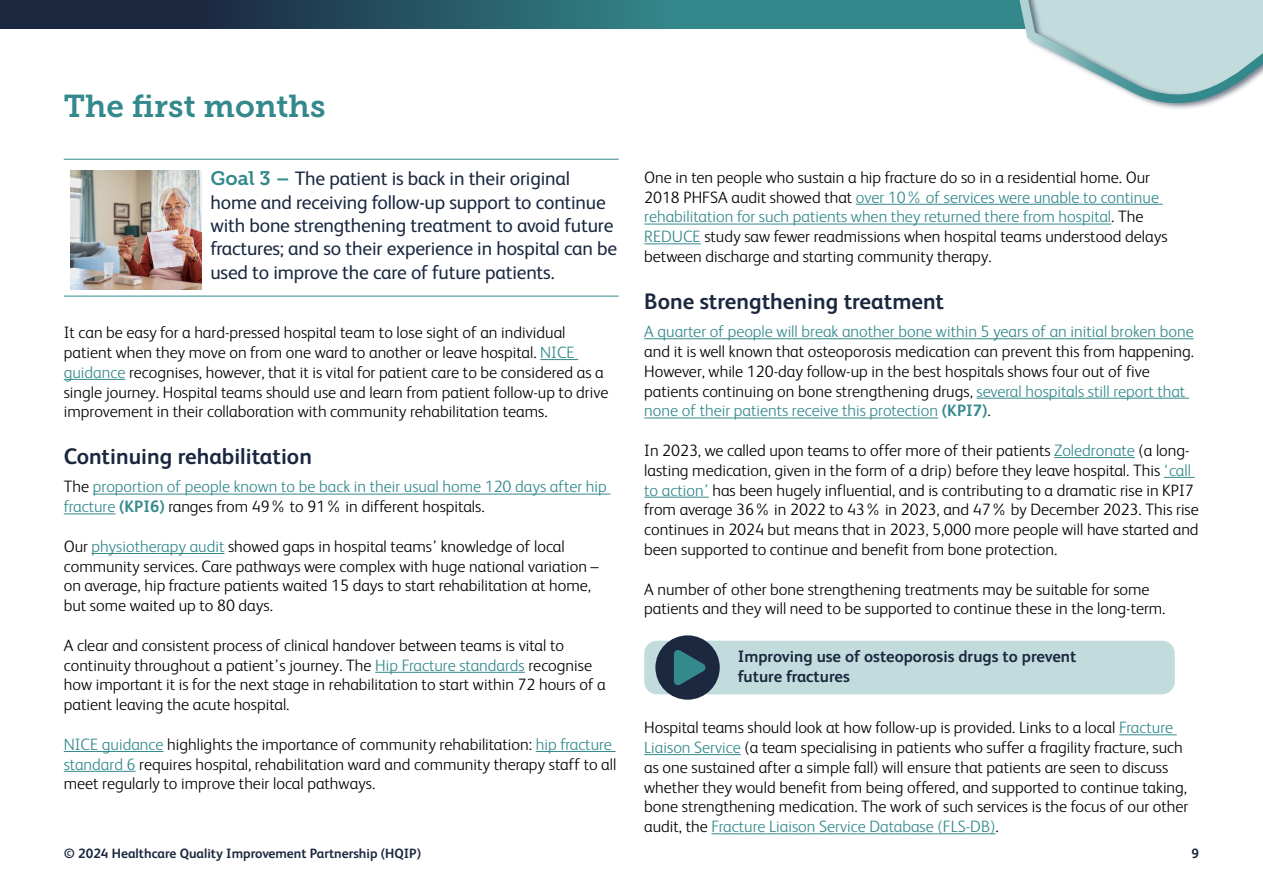
<style>
.page{position:relative;width:1263px;height:893px;background:#fff}
.page>*{position:absolute;margin:0;border:0;box-sizing:border-box;transform-origin:0 0}
.t1{font:31.5px "Museo Slab 700";color:#34898c}
.t2{font:700 22.5px "FS Albert";color:#1b2840}
.t3{font:19.5px/23.4px "FS Albert";letter-spacing:-.01em;color:#1b2840}
.t4{font:300 16.5px/19.8px "FS Albert";color:#000}
.t5{font:300 16.5px/19.8px "FS Albert";color:#34898c}
.t6{font:700 16.5px/19.8px "FS Albert";color:#1b2840}
.t7{font:700 13.5px "FS Albert";color:#1b2840}
.s1{font-family:"Museo Slab 700";color:#34898c}
.s2{color:#34898c}
.s3{color:#000}
.s4{font-weight:700}
.s5{font-weight:700;color:#34898c}
</style>
<div class="page">
<svg style="left:0;top:0;width:999px;height:28px;background:#285d6a"></svg>
<svg style="left:999px;top:0;width:264px;height:109px"></svg>
<hr style="left:64px;top:159px;width:555px;height:1px;background:#34898c">
<hr style="left:64px;top:296px;width:555px;height:1px;background:#34898c">
<hr style="left:540px;top:359px;width:38px;height:1px;background:#34898c">
<hr style="left:64px;top:379px;width:61px;height:1px;background:#34898c">
<hr style="left:93px;top:494px;width:517px;height:1px;background:#34898c">
<hr style="left:64px;top:513px;width:51px;height:1px;background:#34898c">
<hr style="left:92px;top:553px;width:132px;height:1px;background:#34898c">
<hr style="left:375px;top:672px;width:150px;height:1px;background:#34898c">
<hr style="left:64px;top:751px;width:100px;height:1px;background:#34898c">
<hr style="left:536px;top:751px;width:80px;height:1px;background:#34898c">
<hr style="left:64px;top:771px;width:72px;height:1px;background:#34898c">
<hr style="left:856px;top:204px;width:307px;height:1px;background:#34898c">
<hr style="left:644px;top:224px;width:467px;height:1px;background:#34898c">
<hr style="left:644px;top:243px;width:57px;height:1px;background:#34898c">
<hr style="left:644px;top:338px;width:550px;height:1px;background:#34898c">
<hr style="left:976px;top:398px;width:213px;height:1px;background:#34898c">
<hr style="left:644px;top:418px;width:294px;height:1px;background:#34898c">
<hr style="left:1054px;top:457px;width:81px;height:1px;background:#34898c">
<hr style="left:1164px;top:477px;width:31px;height:1px;background:#34898c">
<hr style="left:644px;top:497px;width:65px;height:1px;background:#34898c">
<hr style="left:1119px;top:734px;width:58px;height:1px;background:#34898c">
<hr style="left:644px;top:754px;width:97px;height:1px;background:#34898c">
<hr style="left:711px;top:833px;width:284px;height:1px;background:#34898c">
<img style="left:70px;top:170px;width:132px;height:119px">
<div style="left:644px;top:641px;width:531px;height:53px;background:#c2dcdd;border-radius:13px"></div>
<div style="left:655px;top:635px;width:65px;height:65px;background:#1b2840;border-radius:50%"></div>
<svg style="left:674px;top:650px;width:32px;height:35px"></svg>
<h1 class="t1" style="left:64px;top:88px;width:263px">The first months</h1>
<p class="t3" style="left:210px;top:167px;width:408px"><span class="s1">Goal 3 –</span> The patient is back in their original home and receiving follow-up support to continue with bone strengthening treatment to avoid future fractures; and so their experience in hospital can be used to improve the care of future patients.</p>
<p class="t4" style="left:64px;top:322px;width:546px">It can be easy for a hard-pressed hospital team to lose sight of an individual patient when they move on from one ward to another or leave hospital. <span class="s2">NICE guidance</span> recognises, however, that it is vital for patient care to be considered as a single journey. Hospital teams should use and learn from patient follow-up to drive improvement in their collaboration with community rehabilitation teams.</p>
<h2 class="t2" style="left:64px;top:443px;width:250px">Continuing rehabilitation</h2>
<p class="t5" style="left:64px;top:477px;width:544px"><span class="s3">The</span> proportion of people known to be back in their usual home 120 days after hip fracture <span class="s4">(KPI6)</span> <span class="s3">ranges from 49% to 91% in different hospitals.</span></p>
<p class="t4" style="left:64px;top:536px;width:537px">Our <span class="s2">physiotherapy audit</span> showed gaps in hospital teams’ knowledge of local community services. Care pathways were complex with huge national variation – on average, hip fracture patients waited 15 days to start rehabilitation at home, but some waited up to 80 days.</p>
<p class="t4" style="left:64px;top:635px;width:544px">A clear and consistent process of clinical handover between teams is vital to continuity throughout a patient’s journey. The <span class="s2">Hip Fracture standards</span> recognise how important it is for the next stage in rehabilitation to start within 72 hours of a patient leaving the acute hospital.</p>
<p class="t4" style="left:64px;top:734px;width:554px"><span class="s2">NICE guidance</span> highlights the importance of community rehabilitation: <span class="s2">hip fracture standard 6</span> requires hospital, rehabilitation ward and community therapy staff to all meet regularly to improve their local pathways.</p>
<p class="t4" style="left:644px;top:167px;width:525px">One in ten people who sustain a hip fracture do so in a residential home. Our 2018 PHFSA audit showed that <span class="s2">over 10% of services were unable to continue rehabilitation for such patients when they returned there from hospital</span>. The <span class="s2">REDUCE</span> study saw fewer readmissions when hospital teams understood delays between discharge and starting community therapy.</p>
<h2 class="t2" style="left:644px;top:288px;width:301px">Bone strengthening treatment</h2>
<p class="t5" style="left:644px;top:321px;width:551px">A quarter of people will break another bone within 5 years of an initial broken bone</p>
<p class="t4" style="left:644px;top:341px;width:551px">and it is well known that osteoporosis medication can prevent this from happening.<br>However, while 120-day follow-up in the best hospitals shows four out of five patients continuing on bone strengthening drugs, <span class="s2">several hospitals still report that none of their patients receive this protection</span> <span class="s5">(KPI7)</span>.</p>
<p class="t4" style="left:644px;top:440px;width:556px">In 2023, we called upon teams to offer more of their patients <span class="s2">Zoledronate</span> (a long&shy;lasting medication, given in the form of a drip) before they leave hospital. This <span class="s2">‘call to action’</span> has been hugely influential, and is contributing to a dramatic rise in KPI7 from average 36% in 2022 to 43% in 2023, and 47% by December 2023. This rise continues in 2024 but means that in 2023, 5,000 more people will have started and been supported to continue and benefit from bone protection.</p>
<p class="t4" style="left:644px;top:579px;width:523px">A number of other bone strengthening treatments may be suitable for some patients and they will need to be supported to continue these in the long-term.</p>
<p class="t6" style="left:738px;top:647px;width:340px">Improving use of osteoporosis drugs to prevent future fractures</p>
<p class="t4" style="left:644px;top:717px;width:546px">Hospital teams should look at how follow-up is provided. Links to a local <span class="s2">Fracture Liaison Service</span> (a team specialising in patients who suffer a fragility fracture, such as one sustained after a simple fall) will ensure that patients are seen to discuss whether they would benefit from being offered, and supported to continue taking, bone strengthening medication. The work of such services is the focus of our other audit, the <span class="s2">Fracture Liaison Service Database (FLS-DB)</span>.</p>
<p class="t7" style="left:64px;top:845px;width:359px">© 2024 Healthcare Quality Improvement Partnership (HQIP)</p>
<p class="t7" style="left:1191px;top:845px;width:9px">9</p>
</div>
